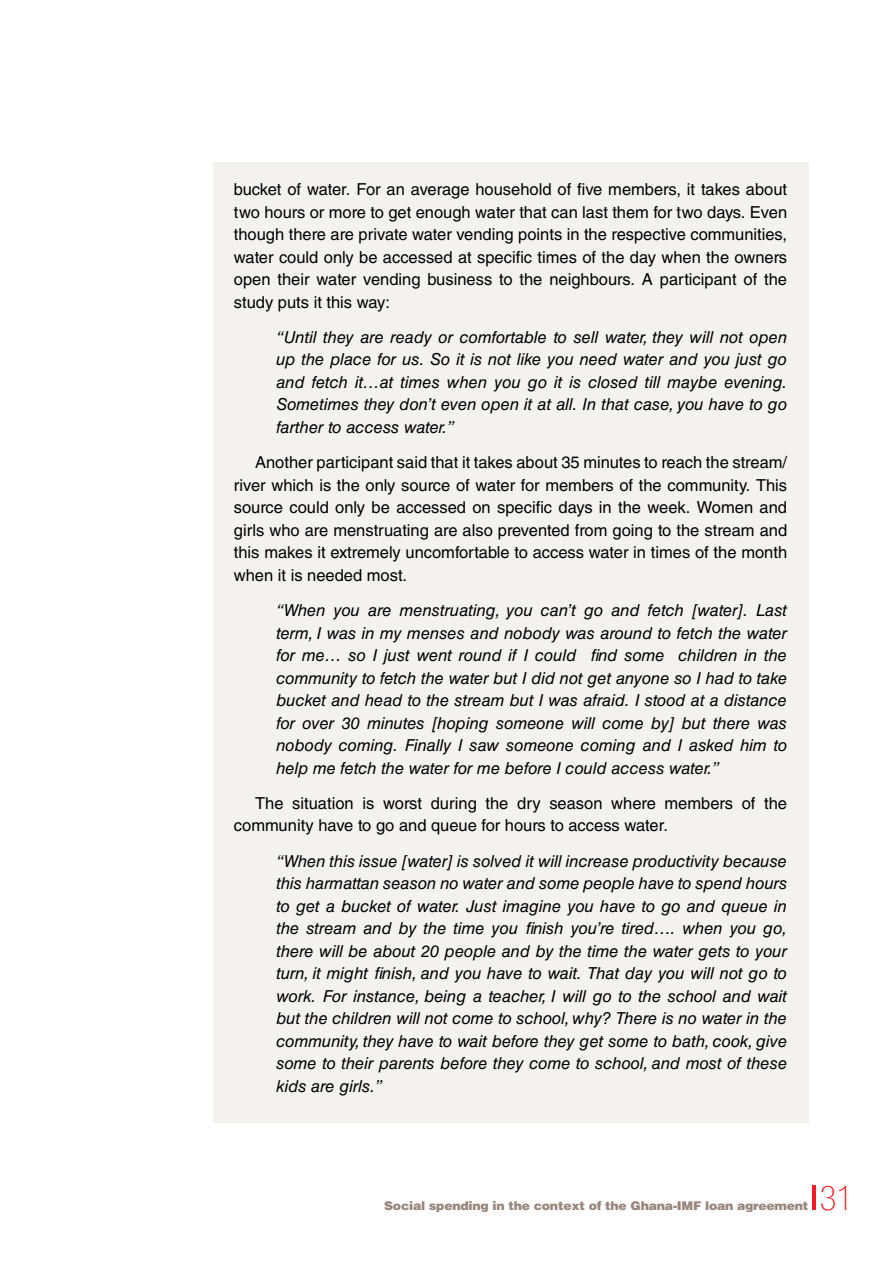
<style>
.page{position:relative;width:893px;height:1263px;background:#fff}
.page>*{position:absolute;margin:0;border:0;box-sizing:border-box;transform-origin:0 0}
.t1{font:100 condensed 34.5px "Helvetica Neue LT Com";color:#ed1d24}
.t2{font:italic 16.5px/22.5px "Helvetica LT Std";color:#000;text-align:justify}
.t3{font:16.5px/22.5px "Helvetica LT Std";color:#000;text-align:justify}
.t4{font:900 12px "Helvetica LT Std";letter-spacing:-.02em;color:#99877d;scale:1.04 1}
</style>
<div class="page">
<hr style="left:812px;top:1185px;width:4px;height:24px;background:#ed1d24">
<div style="left:213px;top:162px;width:595px;height:961px;background:#f4f2ef"></div>
<p class="t3" style="left:234px;top:178px;width:555px">bucket of water. For an average household of five members, it takes about two hours or more to get enough water that can last them for two days. Even though there are private water vending points in the respective communities, water could only be accessed at specific times of the day when the owners open their water vending business to the neighbours. A participant of the study puts it this way:</p>
<p class="t2" style="left:276px;top:326px;width:512px">“Until they are ready or comfortable to sell water, they will not open up the place for us. So it is not like you need water and you just go and fetch it…at times when you go it is closed till maybe evening.<br>Sometimes they don’t even open it at all. In that case, you have to go farther to access water.”</p>
<p class="t3" style="left:234px;top:451px;width:555px;text-indent:21px">Another participant said that it takes about 35 minutes to reach the stream/ river which is the only source of water for members of the community. This source could only be accessed on specific days in the week. Women and girls who are menstruating are also prevented from going to the stream and this makes it extremely uncomfortable to access water in times of the month when it is needed most.</p>
<p class="t2" style="left:276px;top:599px;width:512px">“When you are menstruating, you can’t go and fetch [water]. Last term, I was in my menses and nobody was around to fetch the water for me… so I just went round if I could find some children in the community to fetch the water but I did not get anyone so I had to take bucket and head to the stream but I was afraid. I stood at a distance for over 30 minutes [hoping someone will come by] but there was nobody coming. Finally I saw someone coming and I asked him to help me fetch the water for me before I could access water.”</p>
<p class="t3" style="left:234px;top:792px;width:555px;text-indent:21px">The situation is worst during the dry season where members of the community have to go and queue for hours to access water.</p>
<p class="t2" style="left:276px;top:849px;width:512px">“When this issue [water] is solved it will increase productivity because this harmattan season no water and some people have to spend hours to get a bucket of water. Just imagine you have to go and queue in the stream and by the time you finish you’re tired…. when you go, there will be about 20 people and by the time the water gets to your turn, it might finish, and you have to wait. That day you will not go to work. For instance, being a teacher, I will go to the school and wait but the children will not come to school, why? There is no water in the community, they have to wait before they get some to bath, cook, give some to their parents before they come to school, and most of these kids are girls.”</p>
<p class="t4" style="left:384px;top:1197px;width:409px">Social spending in the context of the Ghana-IMF loan agreement</p>
<h1 class="t1" style="left:820px;top:1178px;width:35px">31</h1>
</div>
